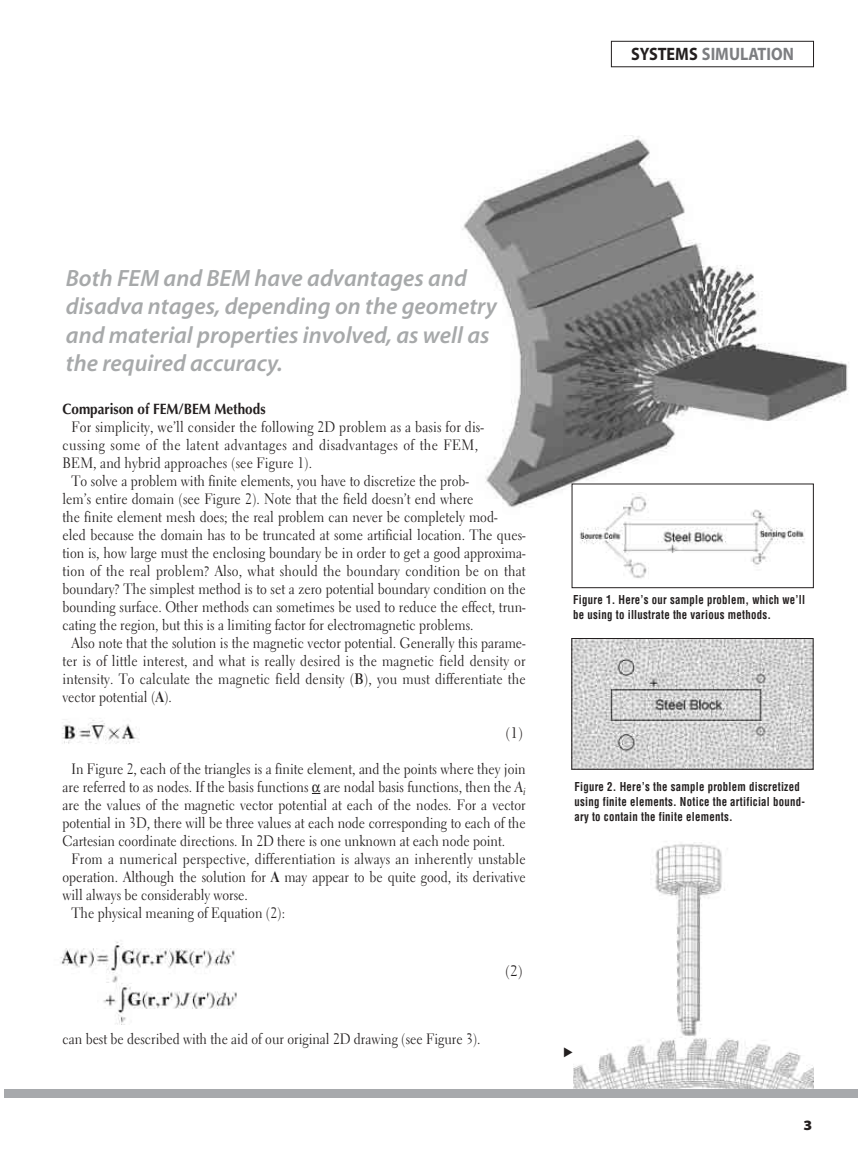
<style>
.page{position:relative;width:864px;height:1161px;background:#fff}
.page>*{position:absolute;margin:0;border:0;box-sizing:border-box;transform-origin:0 0}
.t1{font:23.7px/28.3px "Myriad MM It 565 600";color:#a7a9aa}
.t2{font:18px "Myriad MM 700 600";color:#7d7e81;scale:.9 1}
.t3{font:15px/18px "Electra LH";color:#231f1f;scale:.9 1}
.t4{font:700 15px "Optima";color:#231f1f;scale:.9 1}
.t5{font:15px "Electra LH";color:#231f1f}
.t6{font:14.25px "Myriad MM 830 700";color:#231f1f}
.t7{font:700 condensed 12px/15px "Helvetica";letter-spacing:.025em;color:#231f1f;scale:.9 1}
.s1{color:#231f1f}
.s2{font-weight:700}
.s3{font-family:"Electra LH Cursive"}
</style>
<div class="page">
<div style="left:611px;top:41px;width:203px;height:26px;border:1px solid #231f1f"></div>
<img style="left:462px;top:136px;width:387px;height:379px">
<div style="left:572px;top:484px;width:241px;height:104px;background:#fff"></div>
<img style="left:580px;top:493px;width:225px;height:86px">
<div style="left:572px;top:484px;width:242px;height:104px;border:1px solid #231f1f"></div>
<img style="left:573px;top:842px;width:240px;height:247px">
<img style="left:573px;top:640px;width:239px;height:128px">
<div style="left:571px;top:638px;width:243px;height:132px;border:1px solid #231f1f"></div>
<img style="left:62px;top:720px;width:78px;height:24px">
<img style="left:60px;top:940px;width:177px;height:84px">
<div style="left:4px;top:1089px;width:854px;height:9px;background:#a7a9ac"></div>
<p class="t2" style="left:631px;top:47px;width:182px"><span class="s1">SYSTEMS</span> SIMULATION</p>
<h1 class="t1" style="left:66px;top:265px;width:433px">Both FEM and BEM have advantages and disadva ntages, depending on the geometry and material properties involved, as well as the required accuracy.</h1>
<p class="t4" style="left:63px;top:403px;width:227px">Comparison of FEM/BEM Methods</p>
<p class="t3" style="left:63px;top:419px;width:470px;text-indent:9px">For simplicity, we’ll consider the following 2D problem as a basis for dis&shy;cussing some of the latent advantages and disadvantages of the FEM,<br>BEM, and hybrid approaches (see Figure 1).</p>
<p class="t3" style="left:63px;top:473px;width:516px;text-indent:9px">To solve a problem with finite elements, you have to discretize the prob-<br>lem’s entire domain (see Figure 2). Note that the field doesn’t end where<br>the finite element mesh does; the real problem can never be completely mod-<br>eled because the domain has to be truncated at some artificial location. The ques&shy;tion is, how large must the enclosing boundary be in order to get a good approxima&shy;tion of the real problem? Also, what should the boundary condition be on that boundary? The simplest method is to set a zero potential boundary condition on the bounding surface. Other methods can sometimes be used to reduce the effect, trun&shy;cating the region, but this is a limiting factor for electromagnetic problems.</p>
<p class="t3" style="left:63px;top:635px;width:516px;text-align:justify;text-indent:9px">Also note that the solution is the magnetic vector potential. Generally this parame&shy;ter is of little interest, and what is really desired is the magnetic field density or intensity. To calculate the magnetic field density (<span class="s2">B</span>), you must differentiate the vector potential (<span class="s2">A</span>).</p>
<p class="t5" style="left:506px;top:727px;width:19px">(1)</p>
<p class="t3" style="left:63px;top:761px;width:516px;text-align:justify;text-indent:9px">In Figure 2, each of the triangles is a finite element, and the points where they join are referred to as nodes. If the basis functions are nodal basis functions, then the <span class="s3">A</span><sub>i </sub>are the values of the magnetic vector potential at each of the nodes. For a vector potential in 3D, there will be three values at each node corresponding to each of the Cartesian coordinate directions. In 2D there is one unknown at each node point.</p>
<p class="t3" style="left:72px;top:851px;width:506px">From a numerical perspective, differentiation is always an inherently unstable</p>
<p class="t3" style="left:63px;top:869px;width:516px">operation. Although the solution for <span class="s2">A</span> may appear to be quite good, its derivative</p>
<p class="t3" style="left:63px;top:887px;width:207px">will always be considerably worse.</p>
<p class="t3" style="left:72px;top:905px;width:239px">The physical meaning of Equation (2):</p>
<p class="t3" style="left:63px;top:1031px;width:466px">can best be described with the aid of our original 2D drawing (see Figure 3).</p>
<p class="t5" style="left:505px;top:965px;width:19px">(2)</p>
<p class="t7" style="left:573px;top:593px;width:259px">Figure 1. Here’s our sample problem, which we’ll be using to illustrate the various methods.</p>
<p class="t7" style="left:574px;top:780px;width:258px">Figure 2. Here’s the sample problem discretized using finite elements. Notice the artificial bound&shy;ary to contain the finite elements.</p>
<p class="t6" style="left:803px;top:1120px;width:10px">3</p>
</div>
